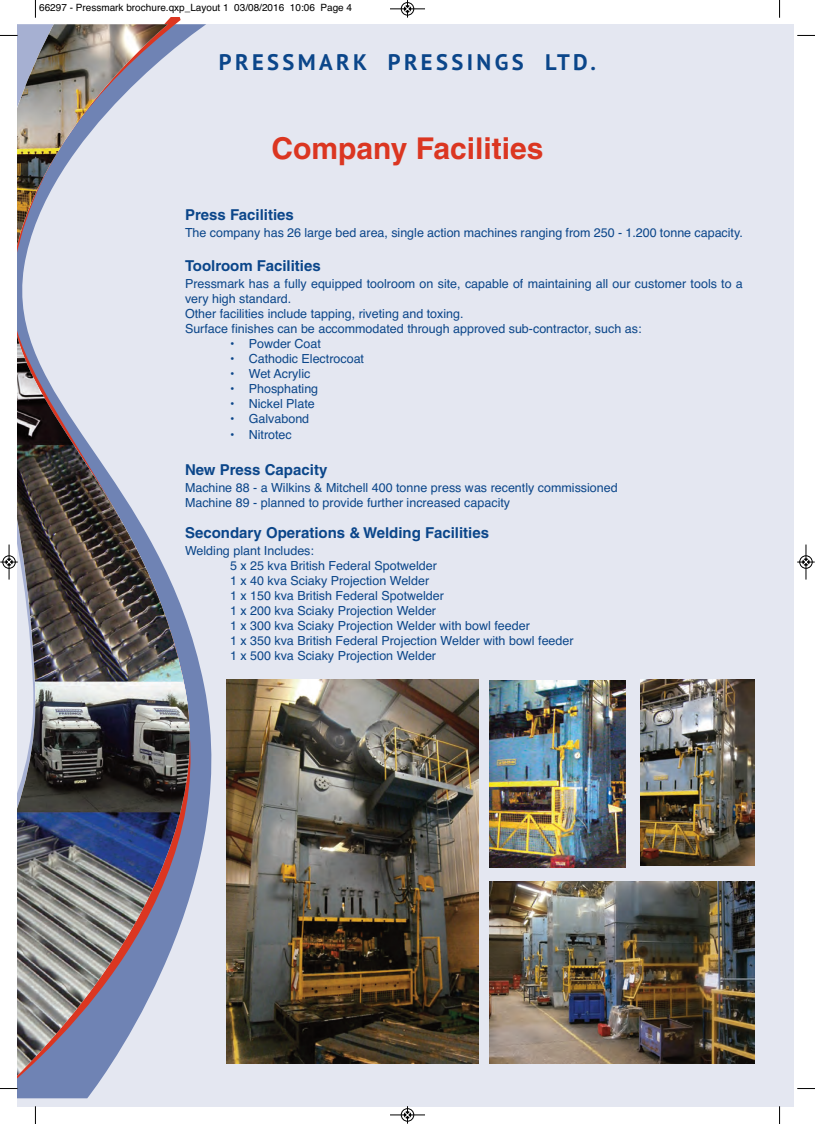
<style>
.page{position:relative;width:815px;height:1124px;background:#fff}
.page>*{position:absolute;margin:0;border:0;box-sizing:border-box;transform-origin:0 0}
.t1{font:700 30px "Helvetica";color:#db3621}
.t2{font:700 22.5px "PT Sans";letter-spacing:.15em;color:#0b468a}
.t3{font:700 15px "Helvetica";color:#0b468a}
.t4{font:12.5px/15px "Helvetica";color:#0b468a}
.t5{font:10px "Helvetica";color:#000}
</style>
<div class="page">
<div style="left:18px;top:24px;width:776px;height:1082px;background:#e4e7f1"></div>
<svg style="left:18px;top:24px;width:209px;height:1074px"></svg>
<img style="left:18px;top:24px;width:172px;height:1051px">
<img style="left:227px;top:679px;width:251px;height:384px">
<img style="left:489px;top:881px;width:266px;height:182px">
<img style="left:490px;top:680px;width:136px;height:186px">
<img style="left:640px;top:679px;width:115px;height:186px">
<svg style="left:35px;top:0;width:1px;height:18px"></svg>
<svg style="left:0;top:35px;width:18px;height:1px"></svg>
<svg style="left:779px;top:0;width:1px;height:18px"></svg>
<svg style="left:797px;top:35px;width:18px;height:1px"></svg>
<svg style="left:35px;top:1106px;width:1px;height:17px"></svg>
<svg style="left:0;top:1087px;width:18px;height:2px"></svg>
<svg style="left:779px;top:1106px;width:1px;height:17px"></svg>
<svg style="left:797px;top:1088px;width:18px;height:1px"></svg>
<div style="left:401px;top:2px;width:13px;height:14px;border:1px solid #fff;border-radius:50%"></div>
<hr style="left:390px;top:9px;width:35px;height:1px;background:#000">
<div style="left:401px;top:2px;width:13px;height:13px;border:1px solid #000;border-radius:50%"></div>
<svg style="left:404px;top:0;width:7px;height:18px"></svg>
<hr style="left:390px;top:1114px;width:35px;height:1px;background:#000">
<div style="left:401px;top:1108px;width:13px;height:13px;border:1px solid #000;border-radius:50%"></div>
<svg style="left:404px;top:1106px;width:7px;height:17px"></svg>
<div style="left:2px;top:555px;width:14px;height:13px;border:1px solid #fff;border-radius:50%"></div>
<hr style="left:9px;top:544px;width:1px;height:35px;background:#000">
<div style="left:3px;top:555px;width:12px;height:13px;border:1px solid #000;border-radius:50%"></div>
<svg style="left:0;top:558px;width:18px;height:7px"></svg>
<div style="left:799px;top:555px;width:14px;height:13px;border:1px solid #fff;border-radius:50%"></div>
<hr style="left:806px;top:544px;width:1px;height:35px;background:#000">
<div style="left:800px;top:555px;width:12px;height:13px;border:1px solid #000;border-radius:50%"></div>
<svg style="left:797px;top:558px;width:18px;height:7px"></svg>
<p class="t5" style="left:39px;top:2px;width:314px">66297 - Pressmark brochure.qxp_Layout 1 03/08/2016 10:06 Page 4</p>
<h2 class="t2" style="left:219px;top:47px;width:379px">PRESSMARK PRESSINGS LTD.</h2>
<h1 class="t1" style="left:271px;top:137px;width:274px">Company Facilities</h1>
<p class="t3" style="left:185px;top:209px;width:110px">Press Facilities</p>
<p class="t4" style="left:185px;top:225px;width:559px">The company has 26 large bed area, single action machines ranging from 250 - 1.200 tonne capacity.</p>
<p class="t3" style="left:185px;top:260px;width:137px">Toolroom Facilities</p>
<p class="t4" style="left:185px;top:276px;width:559px">Pressmark has a fully equipped toolroom on site, capable of maintaining all our customer tools to a very high standard.<br>Other facilities include tapping, riveting and toxing.<br>Surface finishes can be accommodated through approved sub-contractor, such as:</p>
<p class="t4" style="left:230px;top:336px;width:93px">• Powder Coat</p>
<p class="t4" style="left:230px;top:351px;width:136px">• Cathodic Electrocoat</p>
<p class="t4" style="left:230px;top:366px;width:82px">• Wet Acrylic</p>
<p class="t4" style="left:230px;top:381px;width:90px">• Phosphating</p>
<p class="t4" style="left:230px;top:396px;width:86px">• Nickel Plate</p>
<p class="t4" style="left:230px;top:411px;width:81px">• Galvabond</p>
<p class="t4" style="left:230px;top:427px;width:63px">• Nitrotec</p>
<p class="t3" style="left:185px;top:464px;width:144px">New Press Capacity</p>
<p class="t4" style="left:185px;top:480px;width:434px">Machine 88 - a Wilkins &amp; Mitchell 400 tonne press was recently commissioned<br>Machine 89 - planned to provide further increased capacity</p>
<p class="t3" style="left:185px;top:527px;width:306px">Secondary Operations &amp; Welding Facilities</p>
<p class="t4" style="left:230px;top:543px;width:345px;text-indent:-45px">Welding plant Includes:<br>5 x 25 kva British Federal Spotwelder<br>1 x 40 kva Sciaky Projection Welder<br>1 x 150 kva British Federal Spotwelder<br>1 x 200 kva Sciaky Projection Welder<br>1 x 300 kva Sciaky Projection Welder with bowl feeder<br>1 x 350 kva British Federal Projection Welder with bowl feeder 1 x 500 kva Sciaky Projection Welder</p>
</div>
